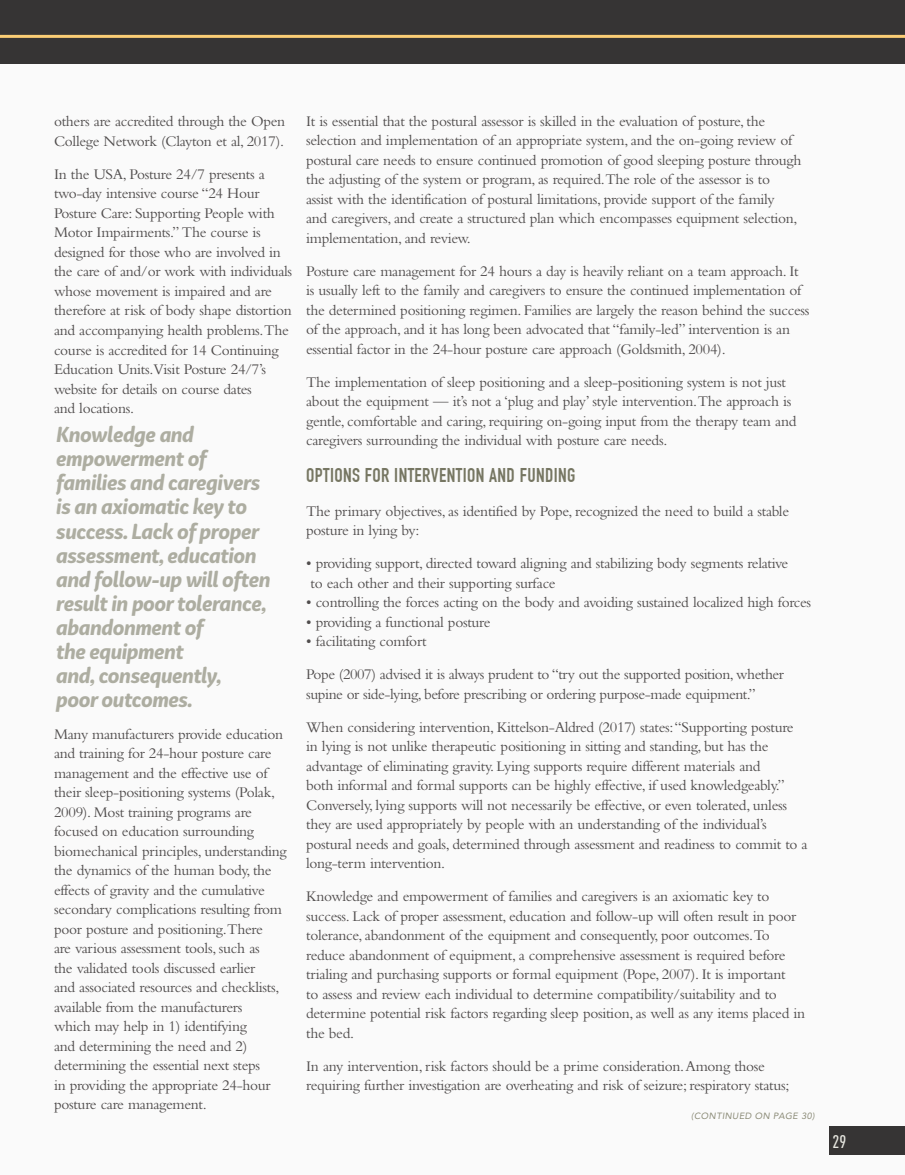
<style>
.page{position:relative;width:905px;height:1175px;background:#fff}
.page>*{position:absolute;margin:0;border:0;box-sizing:border-box;transform-origin:0 0}
.t1{font:italic 700 21px/24px "Bw Surco DEMO";letter-spacing:-.02em;color:#adada1}
.t2{font:700 19.5px "DIN Condensed";letter-spacing:.02em;color:#767662}
.t3{font:500 18px "DIN Cond";color:#e7e7e0}
.t4{font:15.3px/19.5px "Bembo";letter-spacing:-.02em;color:#504d4d}
.t5{font:italic 9px "Avenir LT Std";letter-spacing:.05em;color:#898975}
</style>
<div class="page">
<div style="left:0;top:0;width:904px;height:1174px;background:#363434"></div>
<div style="left:0;top:64px;width:904px;height:1110px;background:#fff"></div>
<hr style="left:0;top:35px;width:904px;height:3px;background:#fbcd75">
<div style="left:829px;top:1126px;width:75px;height:28px;background:#363434"></div>
<p class="t4" style="left:54px;top:112px;width:233px">others are accredited through the Open<br>College Network (Clayton et al, 2017).</p>
<p class="t4" style="left:54px;top:164px;width:240px">In the USA, Posture 24/7 presents a two-day intensive course “24 Hour Posture Care: Supporting People with Motor Impairments.” The course is designed for those who are involved in the care of and/or work with individuals whose movement is impaired and are therefore at risk of body shape distortion and accompanying health problems.The course is accredited for 14 Continuing Education Units.Visit Posture 24/7’s website for details on course dates<br>and locations.</p>
<p class="t1" style="left:56px;top:422px;width:216px">Knowledge and empowerment of families and caregivers is an axiomatic key to success. Lack of proper assessment, education and follow-up will often result in poor tolerance, abandonment of<br>the equipment<br>and, consequently,<br>poor outcomes.</p>
<p class="t4" style="left:54px;top:724px;width:234px">Many manufacturers provide education and training for 24-hour posture care management and the effective use of their sleep-positioning systems (Polak, 2009). Most training programs are focused on education surrounding biomechanical principles, understanding the dynamics of the human body, the effects of gravity and the cumulative secondary complications resulting from poor posture and positioning.There<br>are various assessment tools, such as<br>the validated tools discussed earlier<br>and associated resources and checklists, available from the manufacturers<br>which may help in 1) identifying<br>and determining the need and 2) determining the essential next steps<br>in providing the appropriate 24-hour posture care management.</p>
<p class="t4" style="left:306px;top:111px;width:496px">It is essential that the postural assessor is skilled in the evaluation of posture, the selection and implementation of an appropriate system, and the on-going review of postural care needs to ensure continued promotion of good sleeping posture through the adjusting of the system or program, as required.The role of the assessor is to<br>assist with the identification of postural limitations, provide support of the family<br>and caregivers, and create a structured plan which encompasses equipment selection, implementation, and review.</p>
<p class="t4" style="left:306px;top:261px;width:505px">Posture care management for 24 hours a day is heavily reliant on a team approach. It is usually left to the family and caregivers to ensure the continued implementation of the determined positioning regimen. Families are largely the reason behind the success of the approach, and it has long been advocated that “family-led” intervention is an essential factor in the 24-hour posture care approach (Goldsmith, 2004).</p>
<p class="t4" style="left:306px;top:372px;width:491px">The implementation of sleep positioning and a sleep-positioning system is not just about the equipment — it’s not a ‘plug and play’ style intervention.The approach is gentle, comfortable and caring, requiring on-going input from the therapy team and caregivers surrounding the individual with posture care needs.</p>
<p class="t2" style="left:306px;top:464px;width:271px">OPTIONS FOR INTERVENTION AND FUNDING</p>
<p class="t4" style="left:306px;top:500px;width:484px">The primary objectives, as identified by Pope, recognized the need to build a stable posture in lying by:</p>
<p class="t4" style="left:306px;top:553px;width:483px">• providing support, directed toward aligning and stabilizing body segments relative to each other and their supporting surface</p>
<p class="t4" style="left:306px;top:592px;width:506px">• controlling the forces acting on the body and avoiding sustained localized high forces</p>
<p class="t4" style="left:306px;top:611px;width:186px">• providing a functional posture</p>
<p class="t4" style="left:306px;top:624px;width:479px;line-height:33px">• facilitating comfort<br>Pope (2007) advised it is always prudent to “try out the supported position, whether</p>
<p class="t4" style="left:306px;top:677px;width:489px;line-height:33px">supine or side-lying, before prescribing or ordering purpose-made equipment.”<br>When considering intervention, Kittelson-Aldred (2017) states: “Supporting posture</p>
<p class="t4" style="left:306px;top:736px;width:503px">in lying is not unlike therapeutic positioning in sitting and standing, but has the advantage of eliminating gravity. Lying supports require different materials and<br>both informal and formal supports can be highly effective, if used knowledgeably.” Conversely, lying supports will not necessarily be effective, or even tolerated, unless they are used appropriately by people with an understanding of the individual’s postural needs and goals, determined through assessment and readiness to commit to a long-term intervention.</p>
<p class="t4" style="left:306px;top:886px;width:500px">Knowledge and empowerment of families and caregivers is an axiomatic key to success. Lack of proper assessment, education and follow-up will often result in poor tolerance, abandonment of the equipment and consequently, poor outcomes.To reduce abandonment of equipment, a comprehensive assessment is required before trialing and purchasing supports or formal equipment (Pope, 2007). It is important<br>to assess and review each individual to determine compatibility/suitability and to determine potential risk factors regarding sleep position, as well as any items placed in the bed.</p>
<p class="t4" style="left:306px;top:1055px;width:485px">In any intervention, risk factors should be a prime consideration. Among those requiring further investigation are overheating and risk of seizure; respiratory status;</p>
<p class="t5" style="left:691px;top:1110px;width:125px">(CONTINUED ON PAGE 30)</p>
<p class="t3" style="left:832px;top:1130px;width:15px">29</p>
</div>
